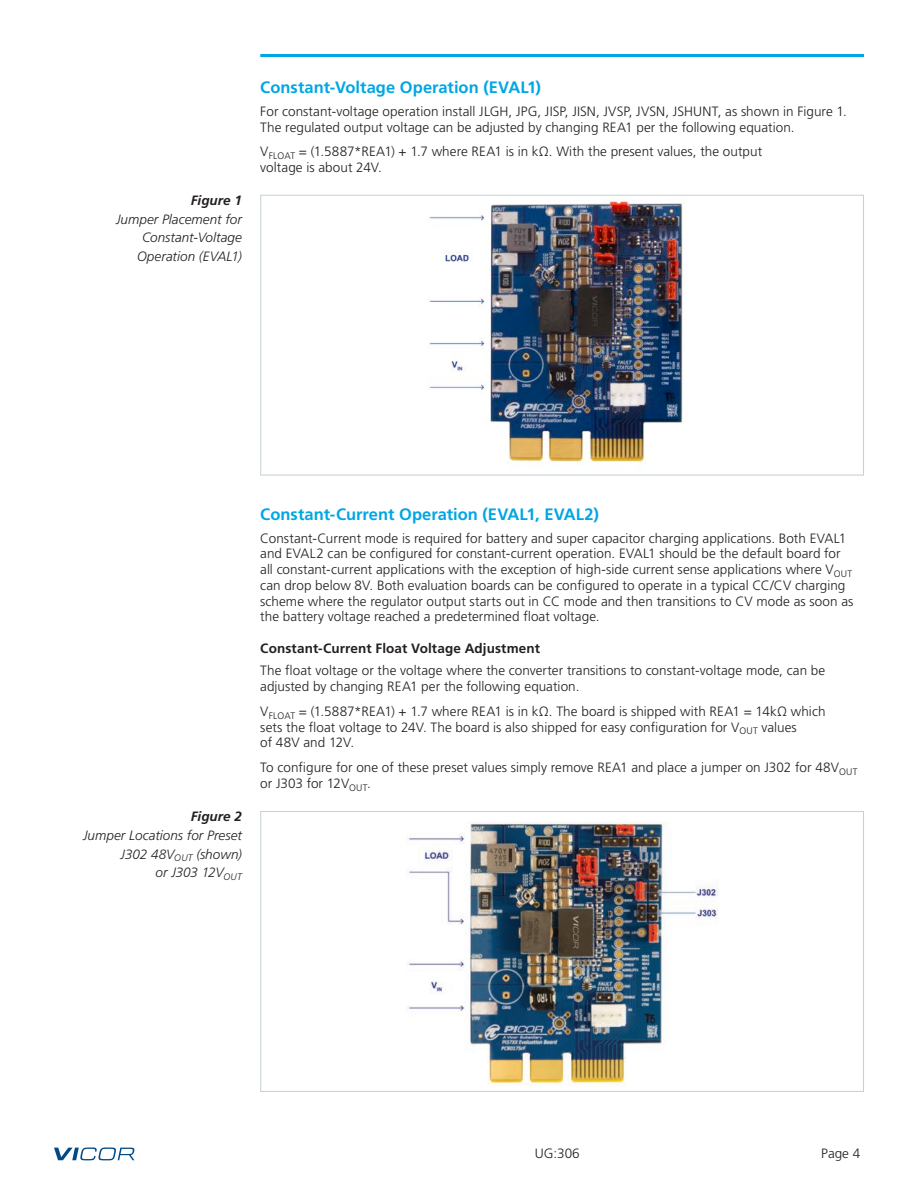
<style>
.page{position:relative;width:918px;height:1188px;background:#fff}
.page>*{position:absolute;margin:0;border:0;box-sizing:border-box;transform-origin:0 0}
.t1{font:700 16.5px "Frutiger LT Pro";color:#00a6e4}
.t2{font:300 13.5px/15.8px "Frutiger LT Pro";letter-spacing:.005em;color:#231f20}
.t3{font:italic 300 13.5px/18.8px "Frutiger";color:#231f20;text-align:right}
.t4{font:700 13.5px "Frutiger LT Pro";letter-spacing:.01em;color:#231f20}
.t5{font:italic 700 13.5px "Frutiger LT Pro";color:#231f20}
</style>
<div class="page">
<svg style="left:54px;top:1148px;width:80px;height:12px"></svg>
<hr style="left:260px;top:54px;width:604px;height:3px;background:#00a6e4">
<img style="left:427px;top:199px;width:256px;height:271px">
<div style="left:260px;top:195px;width:604px;height:281px;border:1px solid #c2d1d5"></div>
<img style="left:406px;top:822px;width:312px;height:264px">
<div style="left:260px;top:811px;width:604px;height:281px;border:1px solid #c2d1d5"></div>
<p class="t5" style="left:191px;top:192px;width:53px">Figure 1</p>
<p class="t3" style="left:116px;top:210px;width:127px">Jumper Placement for<br>Constant‑Voltage<br>Operation (EVAL1)</p>
<p class="t1" style="left:260px;top:78px;width:282px">Constant-Voltage Operation (EVAL1)</p>
<p class="t2" style="left:260px;top:103px;width:588px">For constant-voltage operation install JLGH, JPG, JISP, JISN, JVSP, JVSN, JSHUNT, as shown in Figure 1.<br>The regulated output voltage can be adjusted by changing REA1 per the following equation.</p>
<p class="t2" style="left:260px;top:144px;width:503px">V<sub>FLOAT</sub> = (1.5887*REA1) + 1.7 where REA1 is in kΩ. With the present values, the output voltage is about 24V.</p>
<p class="t5" style="left:191px;top:809px;width:53px">Figure 2</p>
<p class="t3" style="left:83px;top:826px;width:160px">Jumper Locations for Preset<br>J302 48V<sub>OUT</sub> (shown)<br>or J303 12V<sub>OUT</sub></p>
<p class="t1" style="left:260px;top:505px;width:340px">Constant-Current Operation (EVAL1, EVAL2)</p>
<p class="t2" style="left:260px;top:530px;width:595px">Constant-Current mode is required for battery and super capacitor charging applications. Both EVAL1 and EVAL2 can be configured for constant-current operation. EVAL1 should be the default board for all constant-current applications with the exception of high-side current sense applications where V<sub>OUT </sub>can drop below 8V. Both evaluation boards can be configured to operate in a typical CC/CV charging scheme where the regulator output starts out in CC mode and then transitions to CV mode as soon as the battery voltage reached a predetermined float voltage.</p>
<p class="t4" style="left:260px;top:640px;width:281px">Constant-Current Float Voltage Adjustment</p>
<p class="t2" style="left:260px;top:663px;width:567px">The float voltage or the voltage where the converter transitions to constant-voltage mode, can be adjusted by changing REA1 per the following equation.</p>
<p class="t2" style="left:260px;top:703px;width:567px">V<sub>FLOAT</sub> = (1.5887*REA1) + 1.7 where REA1 is in kΩ. The board is shipped with REA1 = 14kΩ which sets the float voltage to 24V. The board is also shipped for easy configuration for V<sub>OUT</sub> values<br>of 48V and 12V.</p>
<p class="t2" style="left:260px;top:760px;width:599px">To configure for one of these preset values simply remove REA1 and place a jumper on J302 for 48V<sub>OUT </sub>or J303 for 12V<sub>OUT</sub>.</p>
<p class="t2" style="left:535px;top:1145px;width:47px">UG:306</p>
<p class="t2" style="left:821px;top:1145px;width:41px">Page 4</p>
</div>
